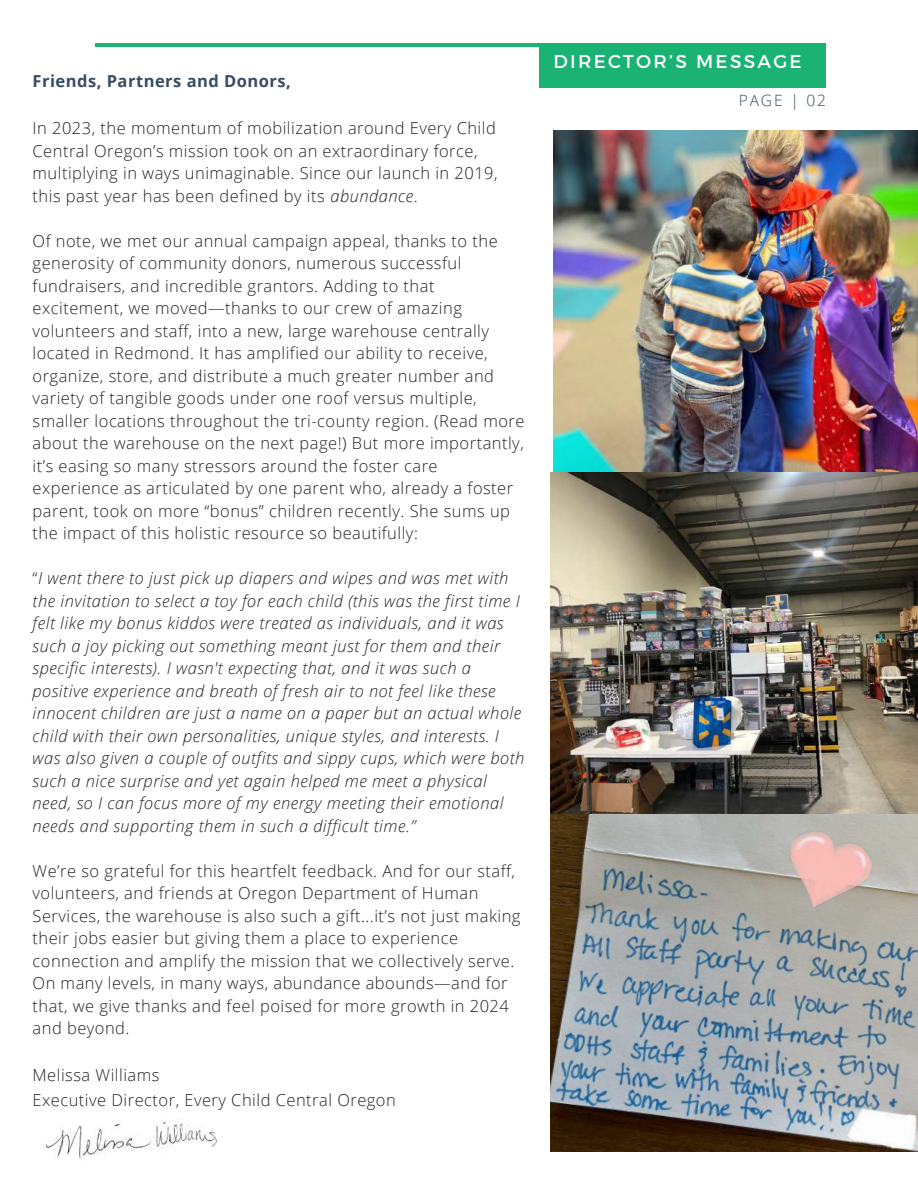
<style>
.page{position:relative;width:918px;height:1188px;background:#fff}
.page>*{position:absolute;margin:0;border:0;box-sizing:border-box;transform-origin:0 0}
.t1{font:18.6px "Montserrat";letter-spacing:.12em;color:#fff}
.t2{font:300 16.5px/22.5px "Open Sans";letter-spacing:.03em;color:#222}
.t3{font:italic 300 16.5px/22.5px "Open Sans";letter-spacing:.03em;color:#222}
.t4{font:700 16.5px "Open Sans";letter-spacing:.03em;color:#364d62}
.t5{font:300 15.6px "Open Sans";letter-spacing:.12em;color:#364d62}
.s1{font-style:italic}
.s2{font-style:normal}
</style>
<div class="page">
<div style="left:539px;top:44px;width:287px;height:43px;background:#1ab374"></div>
<img style="left:45px;top:1121px;width:172px;height:38px">
<hr style="left:96px;top:44px;width:725px;height:3px;background:#1ab374">
<img style="left:554px;top:130px;width:363px;height:342px">
<img style="left:551px;top:472px;width:367px;height:679px">
<img style="left:768px;top:814px;width:112px;height:111px">
<p class="t4" style="left:33px;top:70px;width:260px">Friends, Partners and Donors,</p>
<p class="t2" style="left:33px;top:117px;width:467px">In 2023, the momentum of mobilization around Every Child Central Oregon’s mission took on an extraordinary force, multiplying in ways unimaginable. Since our launch in 2019, this past year has been defined by its <span class="s1">abundance</span>.</p>
<p class="t2" style="left:33px;top:229px;width:493px">Of note, we met our annual campaign appeal, thanks to the generosity of community donors, numerous successful fundraisers, and incredible grantors. Adding to that excitement, we moved—thanks to our crew of amazing volunteers and staff, into a new, large warehouse centrally located in Redmond. It has amplified our ability to receive, organize, store, and distribute a much greater number and variety of tangible goods under one roof versus multiple, smaller locations throughout the tri-county region. (Read more about the warehouse on the next page!) But more importantly, it’s easing so many stressors around the foster care experience as articulated by one parent who, already a foster parent, took on more “bonus” children recently. She sums up the impact of this holistic resource so beautifully:</p>
<p class="t3" style="left:33px;top:567px;width:493px"><span class="s2">“</span>I went there to just pick up diapers and wipes and was met with the invitation to select a toy for each child (this was the first time I felt like my bonus kiddos were treated as individuals, and it was such a joy picking out something meant just for them and their specific interests). I wasn't expecting that, and it was such a positive experience and breath of fresh air to not feel like these innocent children are just a name on a paper but an actual whole child with their own personalities, unique styles, and interests. I was also given a couple of outfits and sippy cups, which were both such a nice surprise and yet again helped me meet a physical need, so I can focus more of my energy meeting their emotional needs and supporting them in such a difficult time.”</p>
<p class="t2" style="left:33px;top:859px;width:489px">We’re so grateful for this heartfelt feedback. And for our staff, volunteers, and friends at Oregon Department of Human Services, the warehouse is also such a gift...it’s not just making their jobs easier but giving them a place to experience connection and amplify the mission that we collectively serve.<br>On many levels, in many ways, abundance abounds—and for that, we give thanks and feel poised for more growth in 2024 and beyond.</p>
<p class="t2" style="left:33px;top:1061px;width:365px;line-height:25.8px">Melissa Williams<br>Executive Director, Every Child Central Oregon</p>
<p class="t1" style="left:554px;top:49px;width:250px">DIRECTOR’S MESSAGE</p>
<p class="t5" style="left:739px;top:89px;width:89px">PAGE | 02</p>
</div>
